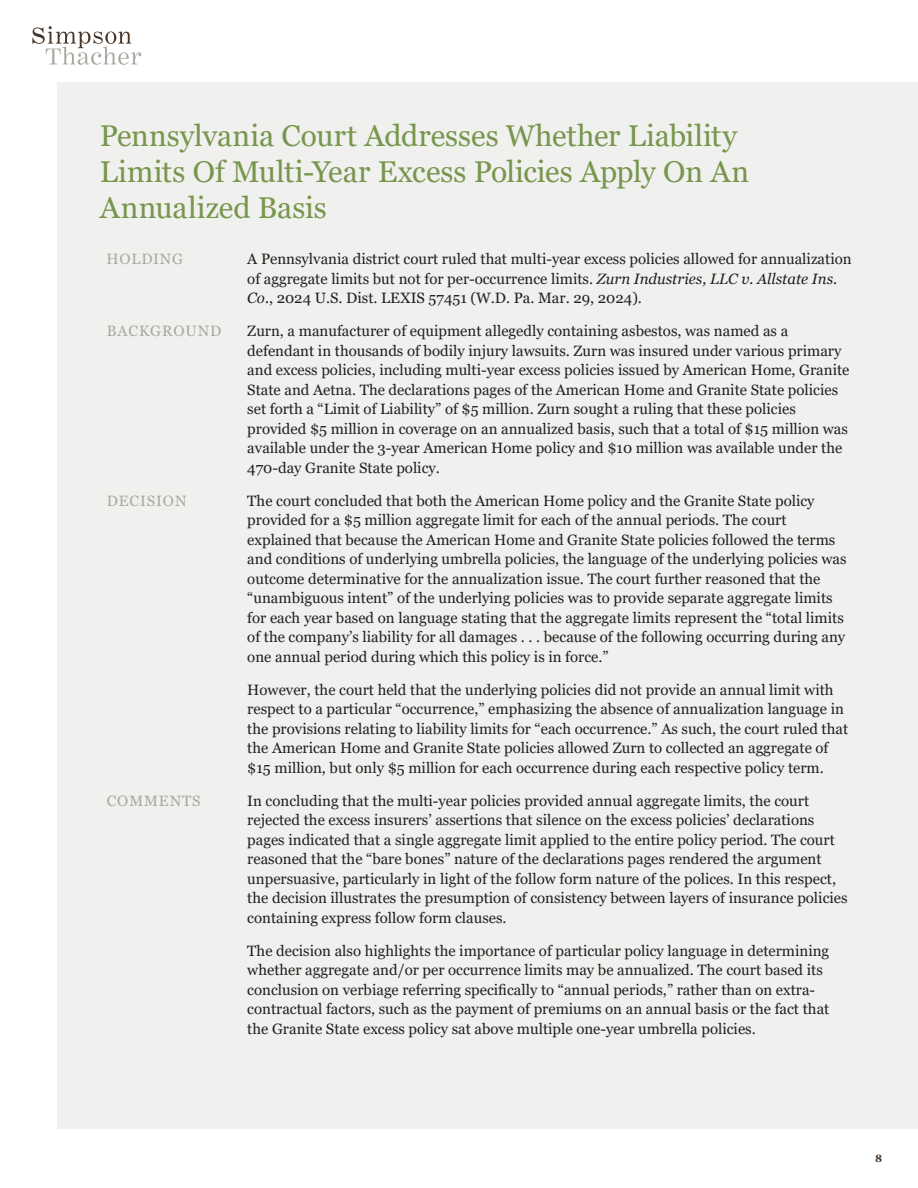
<style>
.page{position:relative;width:918px;height:1188px;background:#fff}
.page>*{position:absolute;margin:0;border:0;box-sizing:border-box;transform-origin:0 0}
.ILA_2023_Title{font:30px/36px "Georgia";color:#78964d}
.Standard_Text{font:15px/19.5px "Georgia";color:#231f20}
.Section_Head{font:15px "Georgia";letter-spacing:.06em;color:#aaa79f}
.GrayAllCaps{font:15px "Georgia";letter-spacing:.06em;color:#aaa79f}
.t1{font:700 10.5px "Georgia";color:#483629}
.s1{font-style:italic}
</style>
<div class="page">
<svg style="left:32px;top:26px;width:109px;height:39px"></svg>
<div style="left:57px;top:82px;width:861px;height:1047px;background:#f0f1ee"></div>
<p class="ILA_2023_Title" style="left:100px;top:118px;width:651px">Pennsylvania Court Addresses Whether Liability<br>Limits Of Multi-Year Excess Policies Apply On An<br>Annualized Basis</p>
<p class="Section_Head" style="left:107px;top:250px;width:78px">HOLDING</p>
<p class="Standard_Text" style="left:247px;top:250px;width:606px">A Pennsylvania district court ruled that multi-year excess policies allowed for annualization of aggregate limits but not for per-occurrence limits. <span class="s1">Zurn Industries, LLC v. Allstate Ins.<br>Co.</span>, 2024 U.S. Dist. LEXIS 57451 (W.D. Pa. Mar. 29, 2024).</p>
<p class="Section_Head" style="left:107px;top:322px;width:116px">BACKGROUND</p>
<p class="Standard_Text" style="left:247px;top:322px;width:604px">Zurn, a manufacturer of equipment allegedly containing asbestos, was named as a defendant in thousands of bodily injury lawsuits. Zurn was insured under various primary and excess policies, including multi-year excess policies issued by American Home, Granite State and Aetna. The declarations pages of the American Home and Granite State policies set forth a “Limit of Liability” of $5 million. Zurn sought a ruling that these policies provided $5 million in coverage on an annualized basis, such that a total of $15 million was available under the 3-year American Home policy and $10 million was available under the 470-day Granite State policy.</p>
<p class="Section_Head" style="left:107px;top:492px;width:81px">DECISION</p>
<p class="Standard_Text" style="left:247px;top:491px;width:601px">The court concluded that both the American Home policy and the Granite State policy provided for a $5 million aggregate limit for each of the annual periods. The court explained that because the American Home and Granite State policies followed the terms and conditions of underlying umbrella policies, the language of the underlying policies was outcome determinative for the annualization issue. The court further reasoned that the “unambiguous intent” of the underlying policies was to provide separate aggregate limits for each year based on language stating that the aggregate limits represent the “total limits of the company’s liability for all damages . . . because of the following occurring during any one annual period during which this policy is in force.”</p>
<p class="Standard_Text" style="left:247px;top:680px;width:602px">However, the court held that the underlying policies did not provide an annual limit with respect to a particular “occurrence,” emphasizing the absence of annualization language in the provisions relating to liability limits for “each occurrence.” As such, the court ruled that the American Home and Granite State policies allowed Zurn to collected an aggregate of $15 million, but only $5 million for each occurrence during each respective policy term.</p>
<p class="GrayAllCaps" style="left:107px;top:792px;width:95px">COMMENTS</p>
<p class="Standard_Text" style="left:247px;top:791px;width:602px">In concluding that the multi-year policies provided annual aggregate limits, the court rejected the excess insurers’ assertions that silence on the excess policies’ declarations pages indicated that a single aggregate limit applied to the entire policy period. The court reasoned that the “bare bones” nature of the declarations pages rendered the argument unpersuasive, particularly in light of the follow form nature of the polices. In this respect, the decision illustrates the presumption of consistency between layers of insurance policies containing express follow form clauses.</p>
<p class="Standard_Text" style="left:247px;top:941px;width:584px">The decision also highlights the importance of particular policy language in determining whether aggregate and/or per occurrence limits may be annualized. The court based its conclusion on verbiage referring specifically to “annual periods,” rather than on extra&shy;contractual factors, such as the payment of premiums on an annual basis or the fact that the Granite State excess policy sat above multiple one-year umbrella policies.</p>
<p class="t1" style="left:875px;top:1152px;width:9px">8</p>
</div>
